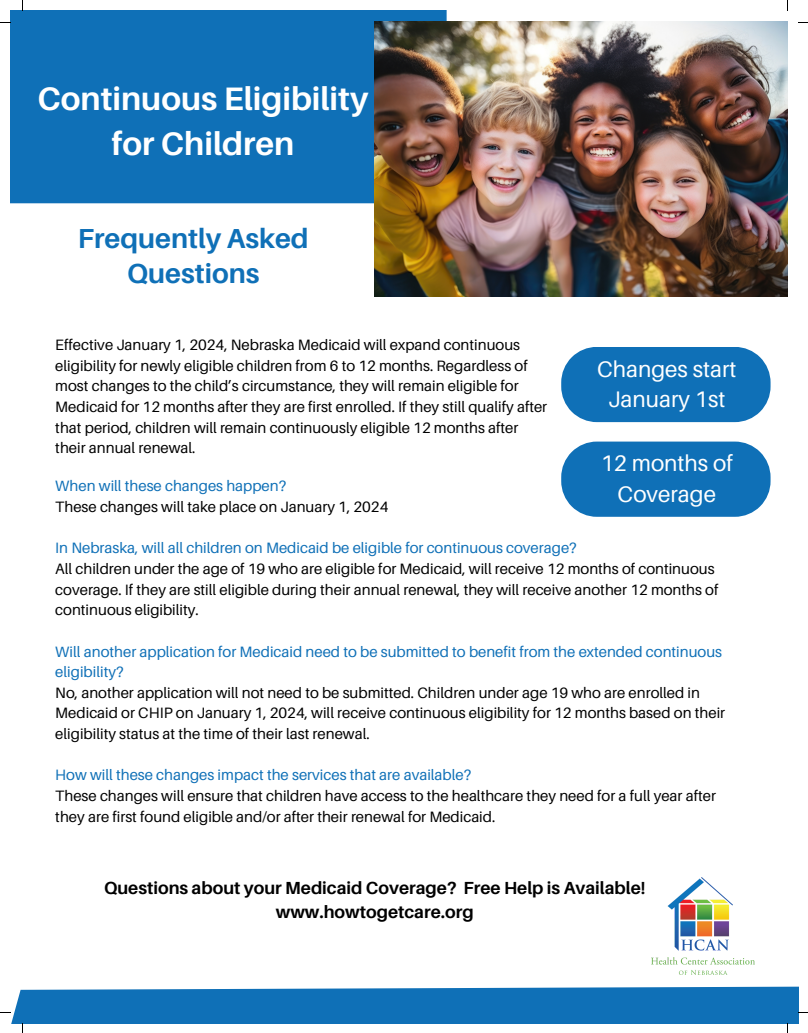
<style>
.page{position:relative;width:808px;height:1033px;background:#fff}
.page>*{position:absolute;margin:0;border:0;box-sizing:border-box;transform-origin:0 0}
.t1{font:700 32.5px/45px "Aileron";color:#fff;text-align:center}
.t2{font:700 27.5px/35.6px "Aileron";color:#0f70b7;text-align:center}
.t3{font:22.5px/31px "Aileron";color:#fff;text-align:center}
.t4{font:700 17.5px/24.4px "Aileron";color:#000;text-align:center}
.t5{font:15px/20.6px "Aileron";color:#000}
.t6{font:15px/20.6px "Aileron";color:#0f70b7}
</style>
<div class="page">
<svg style="left:10px;top:974px;width:788px;height:49px;fill:#0f70b7"></svg>
<svg style="left:561px;top:347px;width:209px;height:75px;background:#1f79bb"></svg>
<div style="left:10px;top:10px;width:436px;height:193px;background:#0f70b7"></div>
<img style="left:651px;top:877px;width:104px;height:97px">
<svg style="left:561px;top:441px;width:209px;height:76px;background:#217bbc"></svg>
<img style="left:374px;top:22px;width:413px;height:274px">
<p class="t1" style="left:38px;top:76px;width:332px">Continuous Eligibility for Children</p>
<p class="t2" style="left:78px;top:220px;width:232px">Frequently Asked<br>Questions</p>
<p class="t5" style="left:55px;top:334px;width:493px">Effective January 1, 2024, Nebraska Medicaid will expand continuous eligibility for newly eligible children from 6 to 12 months. Regardless of most changes to the child’s circumstance, they will remain eligible for Medicaid for 12 months after they are first enrolled. If they still qualify after that period, children will remain continuously eligible 12 months after their annual renewal.</p>
<h1 class="t3" style="left:597px;top:353px;width:141px">Changes start<br>January 1st</h1>
<p class="t3" style="left:600px;top:447px;width:134px">12 months of<br>Coverage</p>
<p class="t6" style="left:55px;top:475px;width:232px">When will these changes happen?</p>
<h2 class="t5" style="left:55px;top:496px;width:334px">These changes will take place on January 1, 2024</h2>
<p class="t6" style="left:55px;top:537px;width:523px">In Nebraska, will all children on Medicaid be eligible for continuous coverage?</p>
<h3 class="t5" style="left:55px;top:558px;width:664px">All children under the age of 19 who are eligible for Medicaid, will receive 12 months of continuous coverage. If they are still eligible during their annual renewal, they will receive another 12 months of continuous eligibility.</h3>
<h3 class="t6" style="left:55px;top:640px;width:668px">Will another application for Medicaid need to be submitted to benefit from the extended continuous eligibility?</h3>
<p class="t5" style="left:55px;top:682px;width:671px">No, another application will not need to be submitted. Children under age 19 who are enrolled in<br>Medicaid or CHIP on January 1, 2024, will receive continuous eligibility for 12 months based on their eligibility status at the time of their last renewal.</p>
<p class="t6" style="left:55px;top:764px;width:417px">How will these changes impact the services that are available?</p>
<p class="t5" style="left:55px;top:785px;width:662px">These changes will ensure that children have access to the healthcare they need for a full year after they are first found eligible and/or after their renewal for Medicaid.</p>
<p class="t4" style="left:104px;top:875px;width:543px">Questions about your Medicaid Coverage? Free Help is Available! www.howtogetcare.org</p>
</div>
